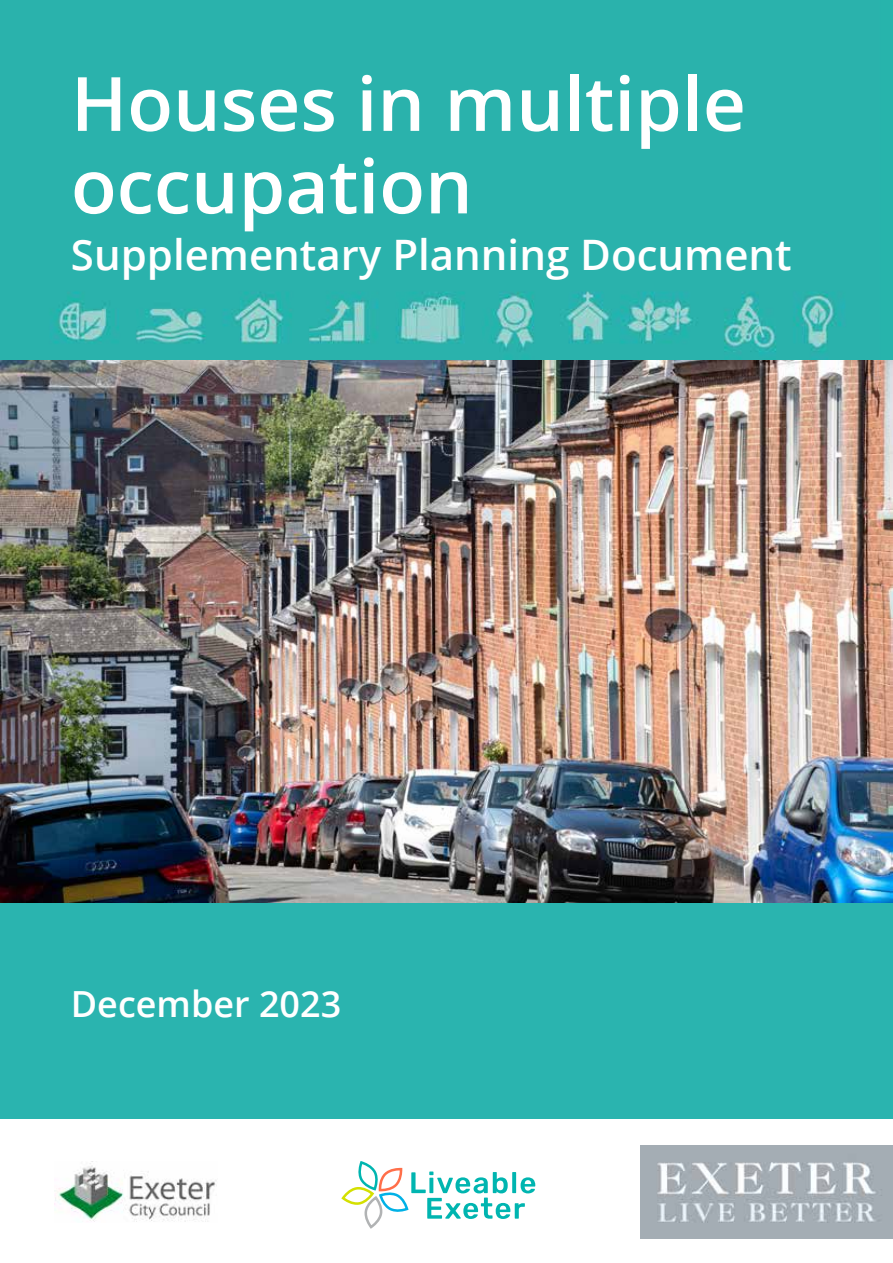
<style>
.page{position:relative;width:893px;height:1263px;background:#fff}
.page>*{position:absolute;margin:0;border:0;box-sizing:border-box;transform-origin:0 0}
.Paragraph_Style_2{font:600 75px/82.5px "Open Sans";color:#fff}
.Paragraph_Style_2-2{font:600 42px "Open Sans";color:#fff}
.Paragraph_Style_3{font:600 36px "Open Sans";color:#fff}
</style>
<div class="page">
<img style="left:0;top:0;width:893px;height:902px">
<div style="left:0;top:902px;width:893px;height:216px;background:#2ab4af"></div>
<img style="left:54px;top:1161px;width:163px;height:61px">
<svg style="left:341px;top:1161px;width:194px;height:68px"></svg>
<img style="left:641px;top:1145px;width:252px;height:93px">
<p class="Paragraph_Style_2" style="left:71px;top:61px;width:677px">Houses in multiple occupation</p>
<p class="Paragraph_Style_2-2" style="left:71px;top:226px;width:722px">Supplementary Planning Document</p>
<p class="Paragraph_Style_3" style="left:71px;top:979px;width:272px">December 2023</p>
</div>
